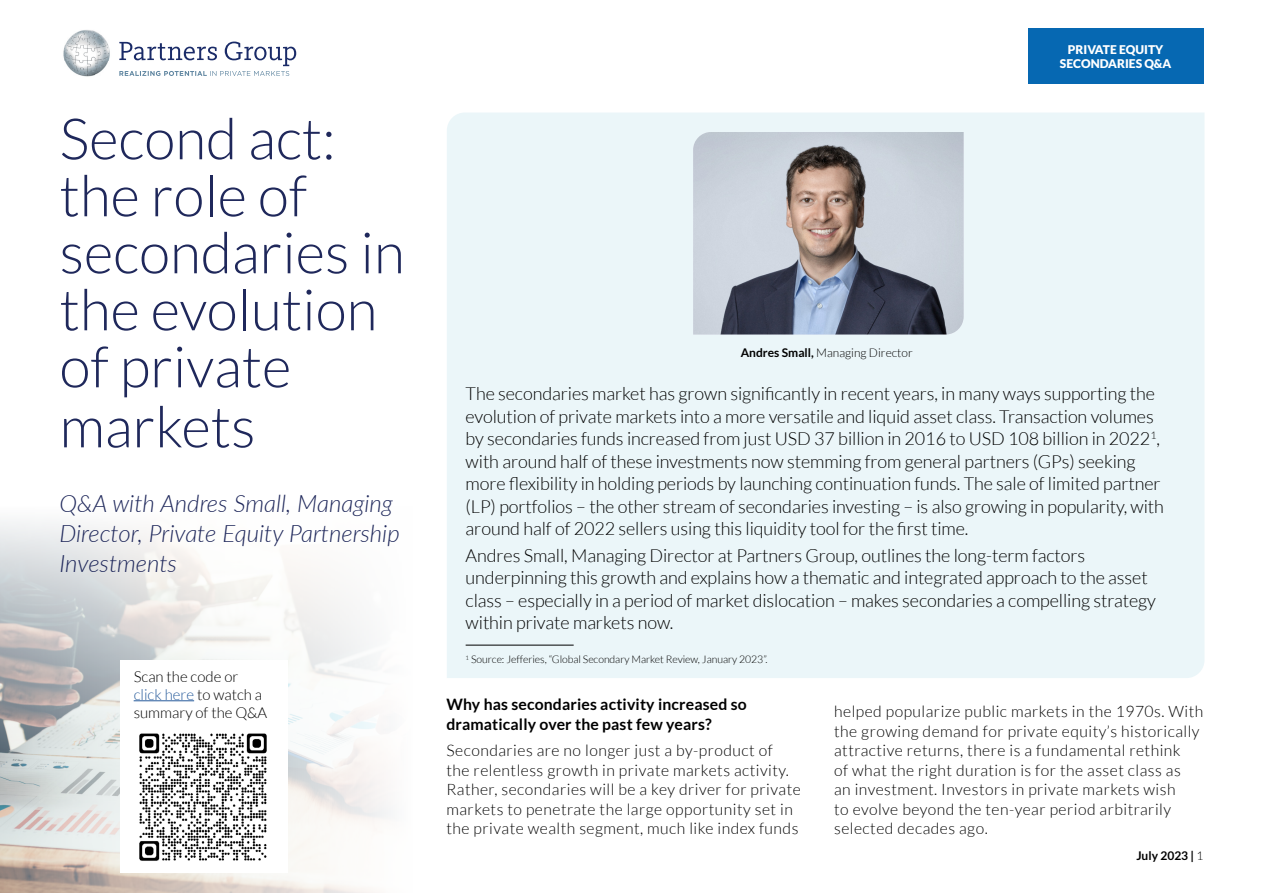
<style>
.page{position:relative;width:1263px;height:893px;background:#fff}
.page>*{position:absolute;margin:0;border:0;box-sizing:border-box;transform-origin:0 0}
.t1{font:300 57px/57.6px "Lato";color:#1f285b}
.t2{font:italic 300 24px/30px "Lato";color:#1f285b}
.t3{font:300 18px/22.5px "Lato";letter-spacing:-.005em;color:#000}
.t4{font:300 15.75px/19.5px "Lato";letter-spacing:.03em;color:#000}
.t5{font:700 15.75px/19.5px "Lato";letter-spacing:.01em;color:#000}
.t6{font:300 15px/18px "Lato";color:#000}
.t7{font:300 12px "Lato";color:#000}
.t8{font:900 12px/14.4px "Lato";color:#fff;text-align:center}
.t9{font:700 12px "Lato";color:#000}
.t10{font:300 10.5px "Lato";letter-spacing:-.005em;color:#000}
.s1{color:#275b9b}
.s2{font-weight:700}
.s3{font-weight:300}
</style>
<div class="page">
<div style="left:1028px;top:28px;width:175px;height:56px;background:#0668b2"></div>
<img style="left:63px;top:30px;width:47px;height:47px">
<svg style="left:119px;top:42px;width:177px;height:34px"></svg>
<svg style="left:0;top:520px;width:391px;height:373px"></svg>
<div style="left:447px;top:113px;width:757px;height:565px;background:#ebf6f9"></div>
<hr style="left:466px;top:645px;width:108px;height:1px;background:#000">
<img style="left:693px;top:132px;width:271px;height:202px">
<div style="left:120px;top:660px;width:167px;height:213px;background:#fff"></div>
<hr style="left:134px;top:700px;width:60px;height:1px;background:#275b9b">
<img style="left:139px;top:733px;width:128px;height:128px">
<h1 class="t1" style="left:60px;top:110px;width:347px">Second act: the role of secondaries in the evolution of private markets</h1>
<h2 class="t2" style="left:60px;top:487px;width:342px">Q&amp;A with Andres Small, Managing<br>Director, Private Equity Partnership<br>Investments</h2>
<p class="t6" style="left:134px;top:667px;width:135px">Scan the code or <span class="s1">click here</span> to watch a summary of the Q&amp;A</p>
<p class="t7" style="left:741px;top:346px;width:174px"><span class="s2">Andres Small,</span> Managing Director</p>
<p class="t8" style="left:1060px;top:42px;width:113px">PRIVATE EQUITY<br>SECONDARIES Q&amp;A</p>
<p class="t3" style="left:466px;top:382px;width:700px">The secondaries market has grown significantly in recent years, in many ways supporting the evolution of private markets into a more versatile and liquid asset class. Transaction volumes by secondaries funds increased from just USD 37 billion in 2016 to USD 108 billion in 2022<sup>1</sup>, with around half of these investments now stemming from general partners (GPs) seeking more flexibility in holding periods by launching continuation funds. The sale of limited partner (LP) portfolios – the other stream of secondaries investing – is also growing in popularity, with around half of 2022 sellers using this liquidity tool for the first time.</p>
<p class="t3" style="left:466px;top:544px;width:692px">Andres Small, Managing Director at Partners Group, outlines the long-term factors underpinning this growth and explains how a thematic and integrated approach to the asset class – especially in a period of market dislocation – makes secondaries a compelling strategy within private markets now.</p>
<p class="t10" style="left:466px;top:654px;width:303px"><sup>1</sup> Source: Jefferies, “Global Secondary Market Review, January 2023”.</p>
<p class="t5" style="left:446px;top:694px;width:302px">Why has secondaries activity increased so dramatically over the past few years?</p>
<p class="t4" style="left:446px;top:741px;width:356px">Secondaries are no longer just a by-product of<br>the relentless growth in private markets activity.<br>Rather, secondaries will be a key driver for private markets to penetrate the large opportunity set in the private wealth segment, much like index funds</p>
<p class="t4" style="left:834px;top:702px;width:371px">helped popularize public markets in the 1970s. With the growing demand for private equity’s historically attractive returns, there is a fundamental rethink<br>of what the right duration is for the asset class as<br>an investment. Investors in private markets wish<br>to evolve beyond the ten-year period arbitrarily selected decades ago.</p>
<p class="t9" style="left:1136px;top:849px;width:69px">July 2023 | <span class="s3">1</span></p>
</div>
